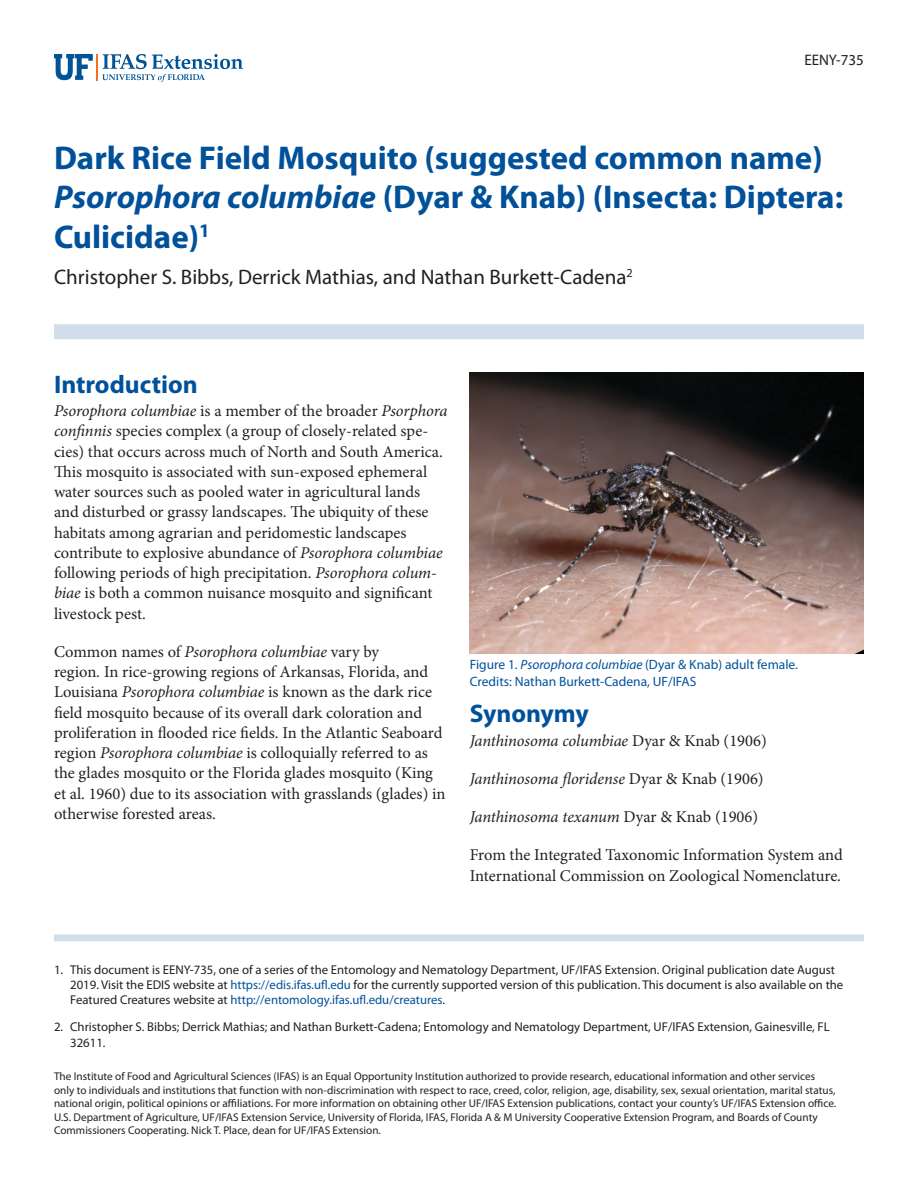
<style>
.page{position:relative;width:918px;height:1188px;background:#fff}
.page>*{position:absolute;margin:0;border:0;box-sizing:border-box;transform-origin:0 0}
.TitleRegular{font:700 33px/39.6px "Myriad Pro";color:#01519a}
.SectionHeading0{font:700 25.5px "Myriad Pro";color:#01519a}
.Author{font:21px "Myriad Pro";color:#231f20}
.Paragraph{font:16.5px/20.2px "Minion Pro";color:#231f20}
.Paragraph-2{font:italic 16.5px "Minion Pro";letter-spacing:-.01em;color:#231f20}
.PubNumber{font:15.3px "Myriad Pro";color:#231f20}
.t1{font:13.5px/16.5px "Myriad Pro";color:#01519a}
.t2{font:12.75px/15.3px "Myriad Pro";color:#231f20}
.Disclaimer{font:11.25px/13.5px "Myriad Pro";color:#231f20}
.s1{font-style:italic}
.s2{font-style:normal}
.s3{color:#01519a}
</style>
<div class="page">
<svg style="left:54px;top:54px;width:189px;height:28px"></svg>
<div style="left:54px;top:324px;width:810px;height:15px;background:#d0deeb"></div>
<div style="left:54px;top:935px;width:810px;height:6px;background:#d0deeb"></div>
<img style="left:470px;top:372px;width:394px;height:282px">
<p class="PubNumber" style="left:804px;top:51px;width:61px">EENY-735</p>
<p class="TitleRegular" style="left:54px;top:137px;width:791px">Dark Rice Field Mosquito (suggested common name)<br><span class="s1">Psorophora columbiae</span> (Dyar &amp; Knab) (Insecta: Diptera:<br>Culicidae)<sup>1</sup></p>
<p class="Author" style="left:54px;top:264px;width:580px">Christopher S. Bibbs, Derrick Mathias, and Nathan Burkett-Cadena<sup>2</sup></p>
<p class="SectionHeading0" style="left:54px;top:367px;width:145px">Introduction</p>
<p class="Paragraph" style="left:54px;top:401px;width:395px"><span class="s1">Psorophora columbiae</span> is a member of the broader <span class="s1">Psorphora confinnis</span> species complex (a group of closely-related spe&shy;cies) that occurs across much of North and South America.<br>This mosquito is associated with sun-exposed ephemeral water sources such as pooled water in agricultural lands and disturbed or grassy landscapes. The ubiquity of these habitats among agrarian and peridomestic landscapes contribute to explosive abundance of <span class="s1">Psorophora columbiae </span>following periods of high precipitation. <span class="s1">Psorophora colum&shy;biae</span> is both a common nuisance mosquito and significant livestock pest.</p>
<p class="Paragraph" style="left:54px;top:641px;width:393px">Common names of <span class="s1">Psorophora columbiae</span> vary by<br>region<span class="s1">.</span> In rice-growing regions of Arkansas, Florida, and Louisiana <span class="s1">Psorophora columbiae</span> is known as the dark rice field mosquito because of its overall dark coloration and proliferation in flooded rice fields. In the Atlantic Seaboard region <span class="s1">Psorophora columbiae</span> is colloquially referred to as the glades mosquito or the Florida glades mosquito (King et al. 1960) due to its association with grasslands (glades) in otherwise forested areas.</p>
<p class="t1" style="left:470px;top:656px;width:330px">Figure 1. <span class="s1">Psorophora columbiae</span> (Dyar &amp; Knab) adult female.<br>Credits: Nathan Burkett-Cadena, UF/IFAS</p>
<p class="SectionHeading0" style="left:470px;top:697px;width:120px">Synonymy</p>
<p class="Paragraph-2" style="left:470px;top:729px;width:298px">Janthinosoma columbiae <span class="s2">Dyar &amp; Knab (1906)</span></p>
<p class="Paragraph-2" style="left:470px;top:767px;width:295px">Janthinosoma floridense <span class="s2">Dyar &amp; Knab (1906)</span></p>
<p class="Paragraph-2" style="left:470px;top:806px;width:290px">Janthinosoma texanum <span class="s2">Dyar &amp; Knab (1906)</span></p>
<p class="Paragraph" style="left:470px;top:845px;width:375px">From the Integrated Taxonomic Information System and<br>International Commission on Zoological Nomenclature.</p>
<p class="t2" style="left:70px;top:961px;width:775px;text-indent:-16px">1. This document is EENY-735, one of a series of the Entomology and Nematology Department, UF/IFAS Extension. Original publication date August<br>2019. Visit the EDIS website at <span class="s3">https://edis.ifas.ufl.edu</span> for the currently supported version of this publication. This document is also available on the<br>Featured Creatures website at <span class="s3">http://entomology.ifas.ufl.edu/creatures</span>.</p>
<p class="t2" style="left:70px;top:1019px;width:761px;text-indent:-16px">2. Christopher S. Bibbs; Derrick Mathias; and Nathan Burkett-Cadena; Entomology and Nematology Department, UF/IFAS Extension, Gainesville, FL<br>32611.</p>
<p class="Disclaimer" style="left:54px;top:1069px;width:784px">The Institute of Food and Agricultural Sciences (IFAS) is an Equal Opportunity Institution authorized to provide research, educational information and other services only to individuals and institutions that function with non-discrimination with respect to race, creed, color, religion, age, disability, sex, sexual orientation, marital status, national origin, political opinions or affiliations. For more information on obtaining other UF/IFAS Extension publications, contact your county’s UF/IFAS Extension office.<br>U.S. Department of Agriculture, UF/IFAS Extension Service, University of Florida, IFAS, Florida A &amp; M University Cooperative Extension Program, and Boards of County Commissioners Cooperating. Nick T. Place, dean for UF/IFAS Extension.</p>
</div>
